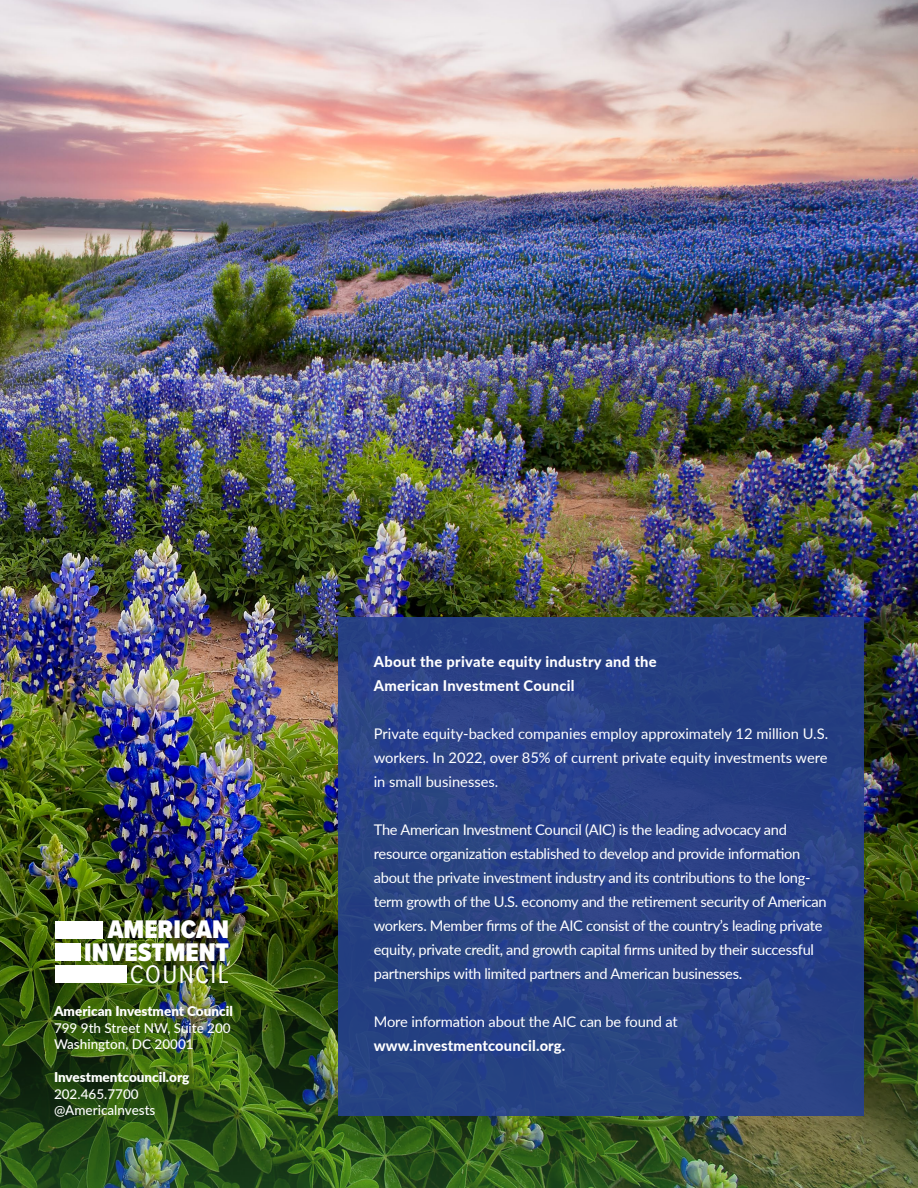
<style>
.page{position:relative;width:918px;height:1188px;background:#fff}
.page>*{position:absolute;margin:0;border:0;box-sizing:border-box;transform-origin:0 0}
.t1{font:900 26.4px/22.4px "Proxima Nova Cond";color:#fff;text-align:right}
.t2{font:14.7px/24px "Lato";letter-spacing:-.02em;color:#fff;text-align:justify}
.t3{font:800 14.7px/24px "Lato";letter-spacing:.02em;color:#fff}
.t4{font:500 13.5px "Lato";color:#fff}
.t5{font:900 13.5px "Lato";color:#fff}
.s1{font-weight:400}
</style>
<div class="page">
<img style="left:0;top:0;width:918px;height:902px">
<img style="left:0;top:902px;width:918px;height:286px">
<div style="left:338px;top:618px;width:526px;height:498px;background:#284184"></div>
<div style="left:55px;top:921px;width:47px;height:17px;background:#fff"></div>
<div style="left:55px;top:943px;width:25px;height:18px;background:#fff"></div>
<div style="left:55px;top:965px;width:72px;height:18px;background:#fff"></div>
<p class="t1" style="left:84px;top:918px;width:146px">AMERICAN<br>INVESTMENT<br><span class="s1">COUNCIL</span></p>
<p class="t5" style="left:54px;top:1001px;width:180px">American Investment Council</p>
<p class="t4" style="left:54px;top:1018px;width:178px">799 9th Street NW, Suite 200</p>
<p class="t4" style="left:54px;top:1034px;width:141px">Washington, DC 20001</p>
<p class="t5" style="left:54px;top:1067px;width:137px">Investmentcouncil.org</p>
<p class="t4" style="left:54px;top:1084px;width:86px">202.465.7700</p>
<p class="t4" style="left:54px;top:1100px;width:103px">@Americalnvests</p>
<p class="t3" style="left:374px;top:649px;width:284px">About the private equity industry and the<br>American Investment Council</p>
<p class="t2" style="left:374px;top:721px;width:456px">Private equity-backed companies employ approximately 12 million U.S. workers. In 2022, over 85% of current private equity investments were in small businesses.</p>
<p class="t2" style="left:374px;top:817px;width:455px;text-align:left">The American Investment Council (AIC) is the leading advocacy and resource organization established to develop and provide information about the private investment industry and its contributions to the long&shy;term growth of the U.S. economy and the retirement security of American workers. Member firms of the AIC consist of the country’s leading private equity, private credit, and growth capital firms united by their successful partnerships with limited partners and American businesses.</p>
<p class="t2" style="left:374px;top:1009px;width:306px">More information about the AIC can be found at</p>
<p class="t3" style="left:374px;top:1033px;width:193px">www.investmentcouncil.org.</p>
</div>
